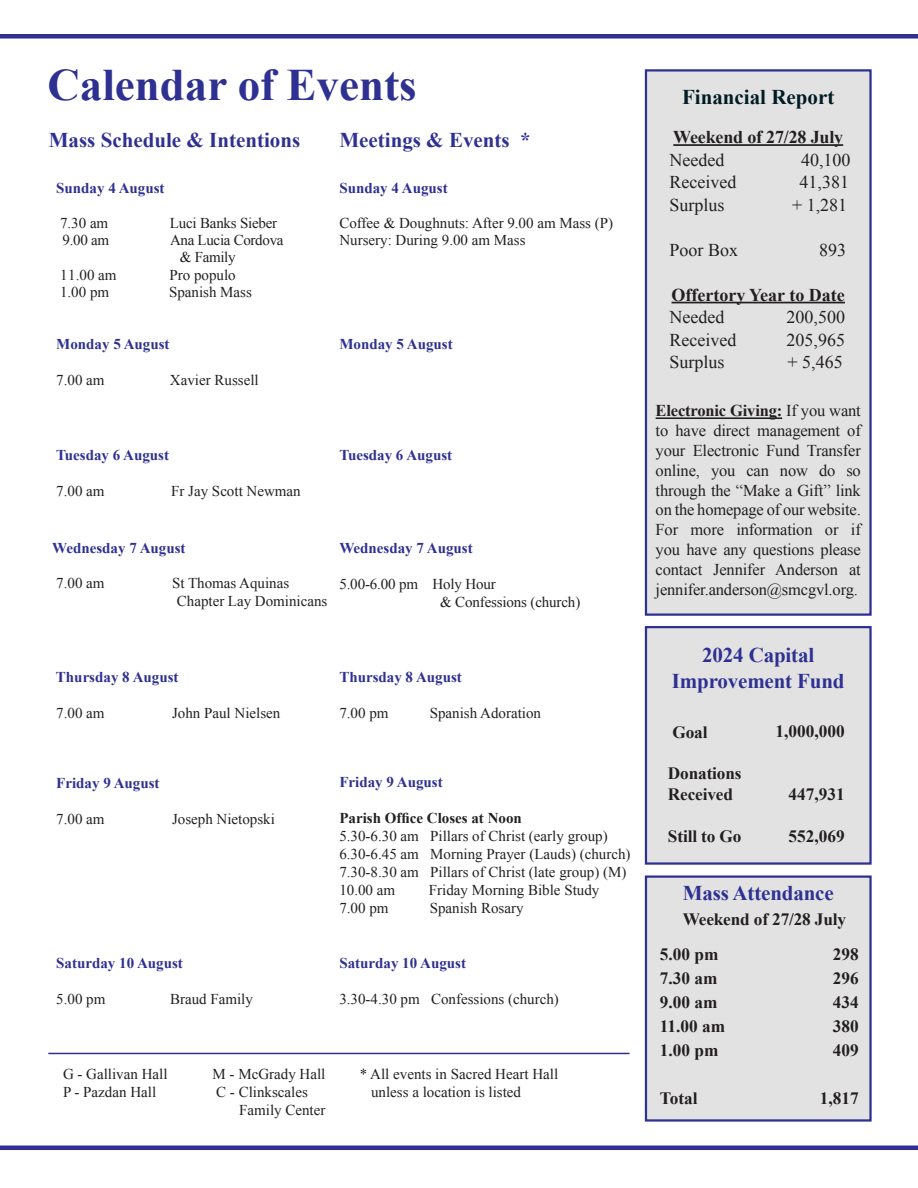
<style>
.page{position:relative;width:918px;height:1188px;background:#fff}
.page>*{position:absolute;margin:0;border:0;box-sizing:border-box;transform-origin:0 0}
.t1{font:700 45px "Times New Roman";color:#2e3092}
.t2{font:700 21px "Times New Roman";letter-spacing:-.01em;color:#2e3092}
.t3{font:700 21px "Times New Roman";color:#001c24}
.t4{font:18px "Times New Roman";color:#231f20}
.t5{font:700 18px "Times New Roman";color:#231f20}
.t6{font:700 17.25px "Times New Roman";letter-spacing:-.01em;color:#231f20}
.t7{font:16.5px/19.8px "Times New Roman";letter-spacing:-.01em;color:#231f20;text-align:justify}
.t8{font:15px "Times New Roman";color:#231f20}
.t9{font:700 15px "Times New Roman";color:#2e3092}
.t10{font:700 15px "Times New Roman";color:#231f20}
.t11{font:15px "Times New Roman";letter-spacing:-.02em;color:#231f20}
.s1{font-weight:700}
</style>
<div class="page">
<div style="left:0;top:34px;width:918px;height:5px;background:#2e3092"></div>
<hr style="left:0;top:1146px;width:918px;height:4px;background:#2e3092">
<hr style="left:48px;top:1053px;width:582px;height:1px;background:#2e3092">
<div style="left:646px;top:70px;width:225px;height:545px;background:#e2e2e2"></div>
<hr style="left:673px;top:144px;width:170px;height:2px;background:#231f20">
<hr style="left:672px;top:302px;width:173px;height:1px;background:#231f20">
<div style="left:645px;top:69px;width:227px;height:547px;border:2px solid #2e3092"></div>
<div style="left:646px;top:627px;width:225px;height:237px;background:#e2e2e2"></div>
<div style="left:645px;top:626px;width:227px;height:239px;border:2px solid #2e3092"></div>
<div style="left:646px;top:877px;width:225px;height:243px;background:#e2e2e2"></div>
<div style="left:645px;top:875px;width:227px;height:247px;border:2px solid #2e3092"></div>
<hr style="left:656px;top:417px;width:126px;height:2px;background:#231f20">
<p class="t1" style="left:47px;top:54px;width:371px">Calendar of Events</p>
<p class="t2" style="left:49px;top:126px;width:253px">Mass Schedule &amp; Intentions</p>
<p class="t2" style="left:339px;top:126px;width:193px">Meetings &amp; Events *</p>
<p class="t9" style="left:56px;top:178px;width:110px">Sunday 4 August</p>
<p class="t8" style="left:60px;top:213px;width:50px">7.30 am</p>
<p class="t8" style="left:170px;top:213px;width:109px">Luci Banks Sieber</p>
<p class="t8" style="left:63px;top:230px;width:48px">9.00 am</p>
<p class="t11" style="left:170px;top:230px;width:115px">Ana Lucia Cordova</p>
<p class="t8" style="left:180px;top:247px;width:57px">&amp; Family</p>
<p class="t8" style="left:60px;top:265px;width:58px">11.00 am</p>
<p class="t8" style="left:169px;top:265px;width:68px">Pro populo</p>
<p class="t8" style="left:60px;top:282px;width:51px">1.00 pm</p>
<p class="t8" style="left:169px;top:282px;width:84px">Spanish Mass</p>
<p class="t9" style="left:339px;top:178px;width:110px">Sunday 4 August</p>
<p class="t8" style="left:339px;top:213px;width:275px">Coffee &amp; Doughnuts: After 9.00 am Mass (P)</p>
<p class="t8" style="left:339px;top:230px;width:188px">Nursery: During 9.00 am Mass</p>
<p class="t9" style="left:56px;top:334px;width:115px">Monday 5 August</p>
<p class="t8" style="left:56px;top:370px;width:50px">7.00 am</p>
<p class="t8" style="left:170px;top:370px;width:90px">Xavier Russell</p>
<p class="t9" style="left:339px;top:333px;width:115px">Monday 5 August</p>
<p class="t9" style="left:56px;top:445px;width:114px">Tuesday 6 August</p>
<p class="t8" style="left:56px;top:481px;width:50px">7.00 am</p>
<p class="t8" style="left:171px;top:481px;width:131px">Fr Jay Scott Newman</p>
<p class="t9" style="left:339px;top:444px;width:114px">Tuesday 6 August</p>
<p class="t9" style="left:52px;top:538px;width:135px">Wednesday 7 August</p>
<p class="t8" style="left:56px;top:573px;width:50px">7.00 am</p>
<p class="t8" style="left:172px;top:573px;width:119px">St Thomas Aquinas</p>
<p class="t8" style="left:177px;top:591px;width:152px">Chapter Lay Dominicans</p>
<p class="t9" style="left:339px;top:538px;width:135px">Wednesday 7 August</p>
<p class="t8" style="left:339px;top:574px;width:158px">5.00-6.00 pm Holy Hour</p>
<p class="t8" style="left:440px;top:592px;width:142px">&amp; Confessions (church)</p>
<p class="t9" style="left:56px;top:667px;width:124px">Thursday 8 August</p>
<p class="t8" style="left:56px;top:703px;width:50px">7.00 am</p>
<p class="t8" style="left:172px;top:703px;width:110px">John Paul Nielsen</p>
<p class="t9" style="left:56px;top:772px;width:105px">Friday 9 August</p>
<p class="t8" style="left:56px;top:808px;width:50px">7.00 am</p>
<p class="t8" style="left:172px;top:808px;width:104px">Joseph Nietopski</p>
<p class="t9" style="left:56px;top:953px;width:128px">Saturday 10 August</p>
<p class="t8" style="left:56px;top:989px;width:51px">5.00 pm</p>
<p class="t8" style="left:170px;top:989px;width:84px">Braud Family</p>
<p class="t9" style="left:339px;top:667px;width:124px">Thursday 8 August</p>
<p class="t8" style="left:339px;top:703px;width:51px">7.00 pm</p>
<p class="t8" style="left:430px;top:703px;width:113px">Spanish Adoration</p>
<p class="t9" style="left:339px;top:772px;width:105px">Friday 9 August</p>
<p class="t10" style="left:339px;top:808px;width:184px">Parish Office Closes at Noon</p>
<p class="t8" style="left:339px;top:826px;width:270px">5.30-6.30 am Pillars of Christ (early group)</p>
<p class="t8" style="left:339px;top:844px;width:293px">6.30-6.45 am Morning Prayer (Lauds) (church)</p>
<p class="t8" style="left:339px;top:862px;width:289px">7.30-8.30 am Pillars of Christ (late group) (M)</p>
<p class="t8" style="left:339px;top:880px;width:57px">10.00 am</p>
<p class="t8" style="left:429px;top:880px;width:172px">Friday Morning Bible Study</p>
<p class="t8" style="left:339px;top:898px;width:51px">7.00 pm</p>
<p class="t8" style="left:430px;top:898px;width:95px">Spanish Rosary</p>
<p class="t9" style="left:339px;top:953px;width:128px">Saturday 10 August</p>
<p class="t8" style="left:339px;top:989px;width:221px">3.30-4.30 pm Confessions (church)</p>
<p class="t8" style="left:63px;top:1064px;width:106px">G - Gallivan Hall</p>
<p class="t8" style="left:213px;top:1064px;width:114px">M - McGrady Hall</p>
<p class="t8" style="left:63px;top:1082px;width:95px">P - Pazdan Hall</p>
<p class="t8" style="left:216px;top:1082px;width:93px">C - Clinkscales</p>
<p class="t8" style="left:239px;top:1100px;width:88px">Family Center</p>
<p class="t8" style="left:360px;top:1064px;width:200px">* All events in Sacred Heart Hall</p>
<p class="t8" style="left:371px;top:1082px;width:151px">unless a location is listed</p>
<p class="t3" style="left:682px;top:83px;width:154px">Financial Report</p>
<p class="t5" style="left:673px;top:125px;width:171px">Weekend of 27/28 July</p>
<p class="t4" style="left:670px;top:147px;width:56px">Needed</p>
<p class="t4" style="left:801px;top:147px;width:51px">40,100</p>
<p class="t4" style="left:670px;top:170px;width:68px">Received</p>
<p class="t4" style="left:800px;top:170px;width:51px">41,381</p>
<p class="t4" style="left:670px;top:192px;width:57px">Surplus</p>
<p class="t4" style="left:792px;top:192px;width:57px">+ 1,281</p>
<p class="t4" style="left:670px;top:237px;width:70px">Poor Box</p>
<p class="t4" style="left:819px;top:237px;width:28px">893</p>
<p class="t5" style="left:672px;top:282px;width:175px">Offertory Year to Date</p>
<p class="t4" style="left:670px;top:305px;width:56px">Needed</p>
<p class="t4" style="left:787px;top:305px;width:60px">200,500</p>
<p class="t4" style="left:670px;top:327px;width:68px">Received</p>
<p class="t4" style="left:787px;top:327px;width:60px">205,965</p>
<p class="t4" style="left:670px;top:350px;width:57px">Surplus</p>
<p class="t4" style="left:788px;top:350px;width:57px">+ 5,465</p>
<p class="t7" style="left:656px;top:401px;width:207px"><span class="s1">Electronic Giving:</span> If you want to have direct management of your Electronic Fund Transfer online, you can now do so through the “Make a Gift” link on the homepage of our website.<br>For more information or if you have any questions please contact Jennifer Anderson at jennifer.anderson@smcgvl.org.</p>
<p class="t2" style="left:702px;top:641px;width:113px">2024 Capital</p>
<p class="t2" style="left:672px;top:666px;width:174px">Improvement Fund</p>
<p class="t6" style="left:673px;top:720px;width:37px">Goal</p>
<p class="t6" style="left:668px;top:762px;width:75px">Donations</p>
<p class="t6" style="left:668px;top:782px;width:67px">Received</p>
<p class="t6" style="left:668px;top:825px;width:75px">Still to Go</p>
<p class="t6" style="left:776px;top:719px;width:70px">1,000,000</p>
<p class="t6" style="left:789px;top:782px;width:58px">447,931</p>
<p class="t6" style="left:789px;top:824px;width:58px">552,069</p>
<p class="t2" style="left:683px;top:878px;width:153px">Mass Attendance</p>
<p class="t6" style="left:683px;top:907px;width:165px">Weekend of 27/28 July</p>
<p class="t6" style="left:833px;top:942px;width:27px">298</p>
<p class="t6" style="left:833px;top:966px;width:27px">296</p>
<p class="t6" style="left:833px;top:990px;width:27px">434</p>
<p class="t6" style="left:833px;top:1014px;width:27px">380</p>
<p class="t6" style="left:833px;top:1038px;width:27px">409</p>
<p class="t6" style="left:820px;top:1086px;width:40px">1,817</p>
<p class="t6" style="left:660px;top:942px;width:60px">5.00 pm</p>
<p class="t6" style="left:660px;top:966px;width:59px">7.30 am</p>
<p class="t6" style="left:660px;top:990px;width:59px">9.00 am</p>
<p class="t6" style="left:660px;top:1014px;width:67px">11.00 am</p>
<p class="t6" style="left:660px;top:1038px;width:60px">1.00 pm</p>
<p class="t6" style="left:660px;top:1086px;width:39px">Total</p>
</div>
